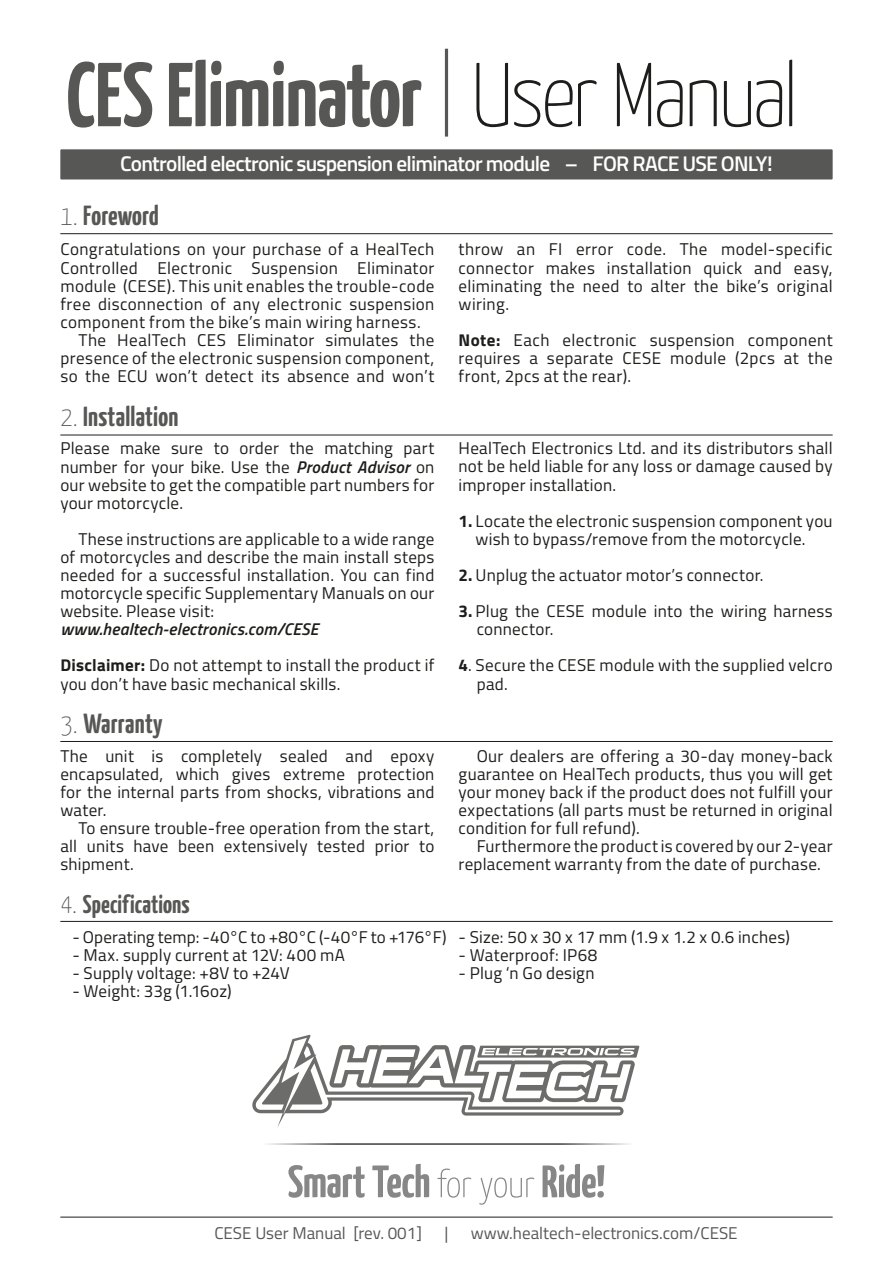
<style>
.page{position:relative;width:893px;height:1263px;background:#fff}
.page>*{position:absolute;margin:0;border:0;box-sizing:border-box;transform-origin:0 0}
.t1{font:700 90.45px "Yanone Kaffeesatz";letter-spacing:-.01em;color:#575756}
.t2{font:700 27.6px "Yanone Kaffeesatz";letter-spacing:.01em;color:#575756}
.t3{font:700 25.5px "Yanone Kaffeesatz";letter-spacing:.005em;color:#575756}
.t4{font:600 21.3px "Titillium Web";letter-spacing:-.035em;color:#fff}
.t5{font:17.1px/18.1px "Titillium Web";letter-spacing:.02em;color:#1d1d1b;text-align:justify}
.t6{font:italic 600 17.1px/36.2px "Titillium Web";letter-spacing:.01em;color:#1d1d1b}
.t7{font:17.1px "Titillium Web";color:#575756}
.s1{font-weight:100;color:#1d1d1b}
.s2{font-weight:100}
.s3{font-weight:600;font-style:italic}
.s4{font-weight:700;font-style:normal}
.s5{font-weight:400;font-style:normal}
.s6{font-weight:100;font-size:27.6px}
.s7{font-weight:700}
</style>
<div class="page">
<hr style="left:60px;top:1217px;width:773px;height:1px;background:#1d1d1b">
<div style="left:60px;top:149px;width:773px;height:30px;background:#575756"></div>
<hr style="left:445px;top:49px;width:3px;height:88px;background:#575756">
<hr style="left:60px;top:741px;width:773px;height:1px;background:#1d1d1b">
<hr style="left:60px;top:233px;width:773px;height:1px;background:#1d1d1b">
<hr style="left:60px;top:435px;width:773px;height:1px;background:#1d1d1b">
<hr style="left:60px;top:921px;width:773px;height:1px;background:#1d1d1b">
<svg style="left:252px;top:1035px;width:387px;height:92px"></svg>
<svg style="left:288px;top:1164px;width:316px;height:41px"></svg>
<hr style="left:262px;top:1143px;width:369px;height:2px;background:#1d1d1b">
<h1 class="t1" style="left:66px;top:40px;width:734px">CES Eliminator <span class="s1">User Manual</span></h1>
<p class="t4" style="left:120px;top:148px;width:654px">Controlled electronic suspension eliminator module – FOR RACE USE ONLY!</p>
<h2 class="t2" style="left:60px;top:198px;width:100px"><span class="s2">1.</span> Foreword</h2>
<p class="t5" style="left:60px;top:240px;width:376px">Congratulations on your purchase of a HealTech</p>
<p class="t5" style="left:60px;top:258px;width:376px">Controlled Electronic Suspension Eliminator</p>
<p class="t5" style="left:60px;top:276px;width:376px">module (CESE). This unit enables the trouble-code</p>
<p class="t5" style="left:60px;top:294px;width:376px">free disconnection of any electronic suspension</p>
<p class="t5" style="left:60px;top:312px;width:362px">component from the bike’s main wiring harness.</p>
<p class="t5" style="left:78px;top:330px;width:357px">The HealTech CES Eliminator simulates the</p>
<p class="t5" style="left:60px;top:348px;width:376px">presence of the electronic suspension component,</p>
<p class="t5" style="left:60px;top:366px;width:376px">so the ECU won’t detect its absence and won’t</p>
<h2 class="t2" style="left:60px;top:400px;width:120px"><span class="s2">2.</span> Installation</h2>
<p class="t5" style="left:60px;top:438px;width:376px">Please make sure to order the matching part number for your bike. Use the <span class="s3">Product Advisor</span> on our website to get the compatible part numbers for your motorcycle.</p>
<p class="t5" style="left:60px;top:529px;width:376px;text-indent:18px">These instructions are applicable to a wide range of motorcycles and describe the main install steps needed for a successful installation. You can find motorcycle specific Supplementary Manuals on our website. Please visit:</p>
<p class="t6" style="left:60px;top:610px;width:376px">www.healtech-electronics.com/CESE<br><span class="s4">Disclaimer:</span> <span class="s5">Do not attempt to install the product if</span></p>
<p class="t5" style="left:60px;top:674px;width:282px">you don’t have basic mechanical skills.</p>
<h2 class="t2" style="left:60px;top:706px;width:104px"><span class="s2">3.</span> Warranty</h2>
<p class="t5" style="left:60px;top:746px;width:376px">The unit is completely sealed and epoxy encapsulated, which gives extreme protection for the internal parts from shocks, vibrations and water.</p>
<p class="t5" style="left:60px;top:818px;width:376px;text-indent:18px">To ensure trouble-free operation from the start, all units have been extensively tested prior to shipment.</p>
<h3 class="t3" style="left:60px;top:888px;width:131px"><span class="s6">4.</span> Specifications</h3>
<p class="t5" style="left:72px;top:927px;width:376px">- Operating temp: -40°C to +80°C (-40°F to +176°F)</p>
<p class="t5" style="left:72px;top:945px;width:274px">- Max. supply current at 12V: 400 mA</p>
<p class="t5" style="left:72px;top:963px;width:219px">- Supply voltage: +8V to +24V</p>
<p class="t5" style="left:72px;top:981px;width:161px">- Weight: 33g (1.16oz)</p>
<p class="t5" style="left:459px;top:240px;width:376px">throw an FI error code. The model-specific connector makes installation quick and easy, eliminating the need to alter the bike’s original wiring.</p>
<p class="t5" style="left:459px;top:330px;width:376px"><span class="s7">Note:</span> Each electronic suspension component requires a separate CESE module (2pcs at the front, 2pcs at the rear).</p>
<p class="t5" style="left:459px;top:438px;width:376px">HealTech Electronics Ltd. and its distributors shall not be held liable for any loss or damage caused by improper installation.</p>
<p class="t5" style="left:459px;top:511px;width:376px;text-align:center"><span class="s7">1.</span> Locate the electronic suspension component you wish to bypass/remove from the motorcycle.</p>
<p class="t5" style="left:459px;top:565px;width:307px"><span class="s7">2.</span> Unplug the actuator motor’s connector.</p>
<p class="t5" style="left:477px;top:601px;width:357px;text-indent:-18px"><span class="s7">3.</span> Plug the CESE module into the wiring harness connector.</p>
<p class="t5" style="left:477px;top:655px;width:357px;text-indent:-18px"><span class="s7">4</span>. Secure the CESE module with the supplied velcro pad.</p>
<p class="t5" style="left:459px;top:746px;width:376px;text-indent:18px">Our dealers are offering a 30-day money-back guarantee on HealTech products, thus you will get your money back if the product does not fulfill your expectations (all parts must be returned in original condition for full refund).</p>
<p class="t5" style="left:459px;top:836px;width:376px;text-indent:18px">Furthermore the product is covered by our 2-year replacement warranty from the date of purchase.</p>
<p class="t5" style="left:459px;top:927px;width:333px">- Size: 50 x 30 x 17 mm (1.9 x 1.2 x 0.6 inches)</p>
<p class="t5" style="left:459px;top:945px;width:140px">- Waterproof: IP68</p>
<p class="t5" style="left:459px;top:963px;width:138px">- Plug ‘n Go design</p>
<p class="t7" style="left:214px;top:1220px;width:209px">CESE User Manual [rev. 001]</p>
<p class="t7" style="left:444px;top:1220px;width:5px">|</p>
<p class="t7" style="left:471px;top:1220px;width:268px">www.healtech-electronics.com/CESE</p>
</div>
